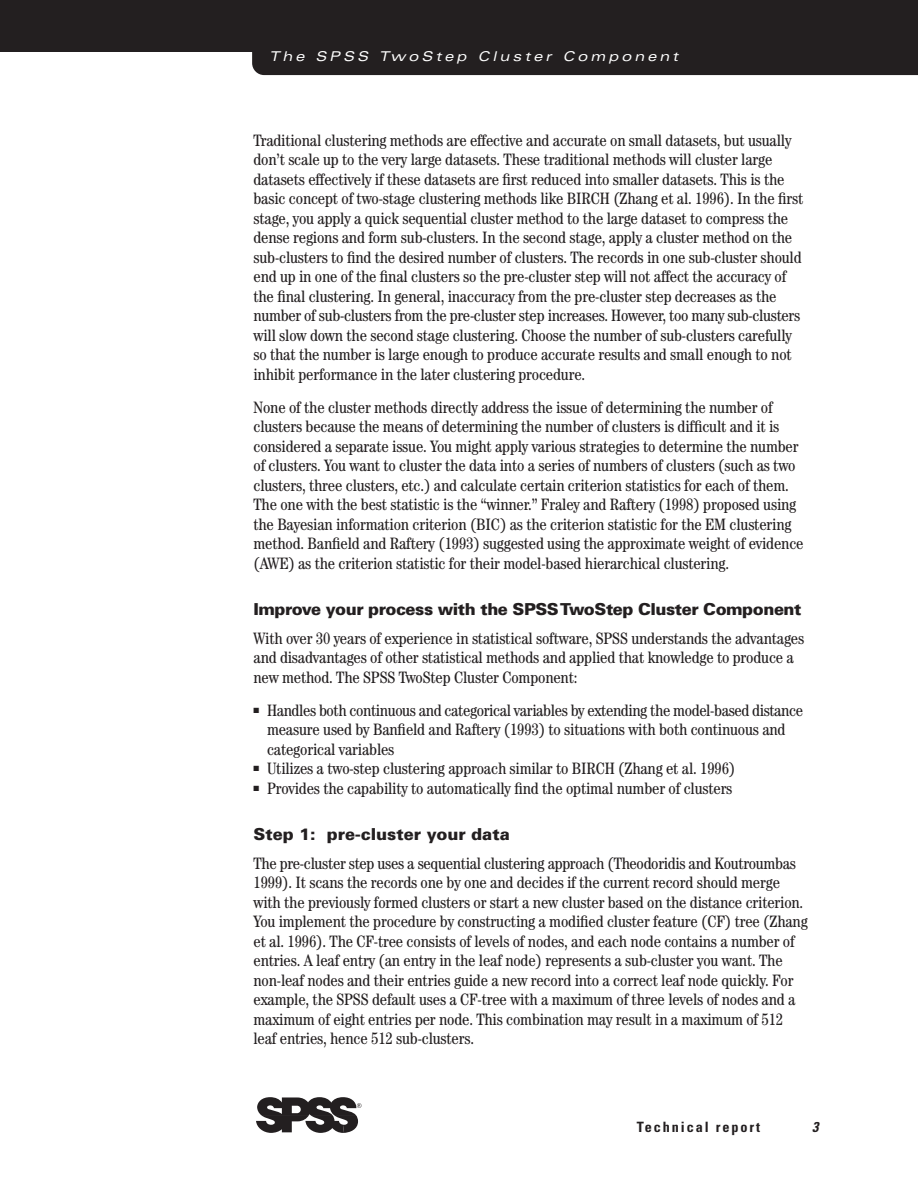
<style>
.page{position:relative;width:918px;height:1188px;background:#fff}
.page>*{position:absolute;margin:0;border:0;box-sizing:border-box;transform-origin:0 0}
.t1{font:condensed 16.5px/19.5px "Century";letter-spacing:-.01em;color:#231f20}
.t2{font:900 16.5px "Univers";letter-spacing:-.025em;color:#231f20}
.t3{font:900 16.5px "Univers";color:#231f20}
.t4{font:700 condensed 14.25px "Univers";letter-spacing:.135em;color:#231f20}
.t5{font:italic 700 condensed 14.25px "Univers";color:#231f20}
.t6{font:italic expanded 13.5px "Univers";color:#fff}
</style>
<div class="page">
<div style="left:0;top:0;width:918px;height:52px;background:#231f20"></div>
<div style="left:252px;top:52px;width:666px;height:23px;background:#231f20"></div>
<svg style="left:256px;top:1097px;width:105px;height:36px"></svg>
<p class="t6" style="left:269px;top:52px;width:413px">The SPSS TwoStep Cluster Component</p>
<p class="t1" style="left:254px;top:132px;width:551px">Traditional clustering methods are effective and accurate on small datasets, but usually don’t scale up to the very large datasets. These traditional methods will cluster large datasets effectively if these datasets are first reduced into smaller datasets. This is the basic concept of two-stage clustering methods like BIRCH (Zhang et al. 1996). In the first stage, you apply a quick sequential cluster method to the large dataset to compress the dense regions and form sub-clusters. In the second stage, apply a cluster method on the sub-clusters to find the desired number of clusters. The records in one sub-cluster should end up in one of the final clusters so the pre-cluster step will not affect the accuracy of the final clustering. In general, inaccuracy from the pre-cluster step decreases as the number of sub-clusters from the pre-cluster step increases. However, too many sub-clusters will slow down the second stage clustering. Choose the number of sub-clusters carefully so that the number is large enough to produce accurate results and small enough to not inhibit performance in the later clustering procedure.</p>
<p class="t1" style="left:254px;top:399px;width:552px">None of the cluster methods directly address the issue of determining the number of clusters because the means of determining the number of clusters is difficult and it is considered a separate issue. You might apply various strategies to determine the number of clusters. You want to cluster the data into a series of numbers of clusters (such as two clusters, three clusters, etc.) and calculate certain criterion statistics for each of them.<br>The one with the best statistic is the “winner.” Fraley and Raftery (1998) proposed using the Bayesian information criterion (BIC) as the criterion statistic for the EM clustering method. Banfield and Raftery (1993) suggested using the approximate weight of evidence (AWE) as the criterion statistic for their model-based hierarchical clustering.</p>
<p class="t2" style="left:254px;top:603px;width:550px">Improve your process with the SPSS TwoStep Cluster Component</p>
<p class="t1" style="left:254px;top:630px;width:552px">With over 30 years of experience in statistical software, SPSS understands the advantages and disadvantages of other statistical methods and applied that knowledge to produce a new method. The SPSS TwoStep Cluster Component:</p>
<p class="t1" style="left:267px;top:702px;width:538px;text-indent:-14px">■ Handles both continuous and categorical variables by extending the model-based distance measure used by Banfield and Raftery (1993) to situations with both continuous and categorical variables</p>
<p class="t1" style="left:254px;top:760px;width:483px">■ Utilizes a two-step clustering approach similar to BIRCH (Zhang et al. 1996)</p>
<p class="t1" style="left:254px;top:780px;width:480px">■ Provides the capability to automatically find the optimal number of clusters</p>
<p class="t3" style="left:253px;top:828px;width:258px">Step 1: pre-cluster your data</p>
<p class="t1" style="left:253px;top:855px;width:556px">The pre-cluster step uses a sequential clustering approach (Theodoridis and Koutroumbas 1999). It scans the records one by one and decides if the current record should merge with the previously formed clusters or start a new cluster based on the distance criterion.<br>You implement the procedure by constructing a modified cluster feature (CF) tree (Zhang et al. 1996). The CF-tree consists of levels of nodes, and each node contains a number of entries. A leaf entry (an entry in the leaf node) represents a sub-cluster you want. The non-leaf nodes and their entries guide a new record into a correct leaf node quickly. For example, the SPSS default uses a CF-tree with a maximum of three levels of nodes and a maximum of eight entries per node. This combination may result in a maximum of 512 leaf entries, hence 512 sub-clusters.</p>
<p class="t4" style="left:637px;top:1122px;width:125px">Technical report</p>
<p class="t5" style="left:812px;top:1122px;width:11px">3</p>
</div>
